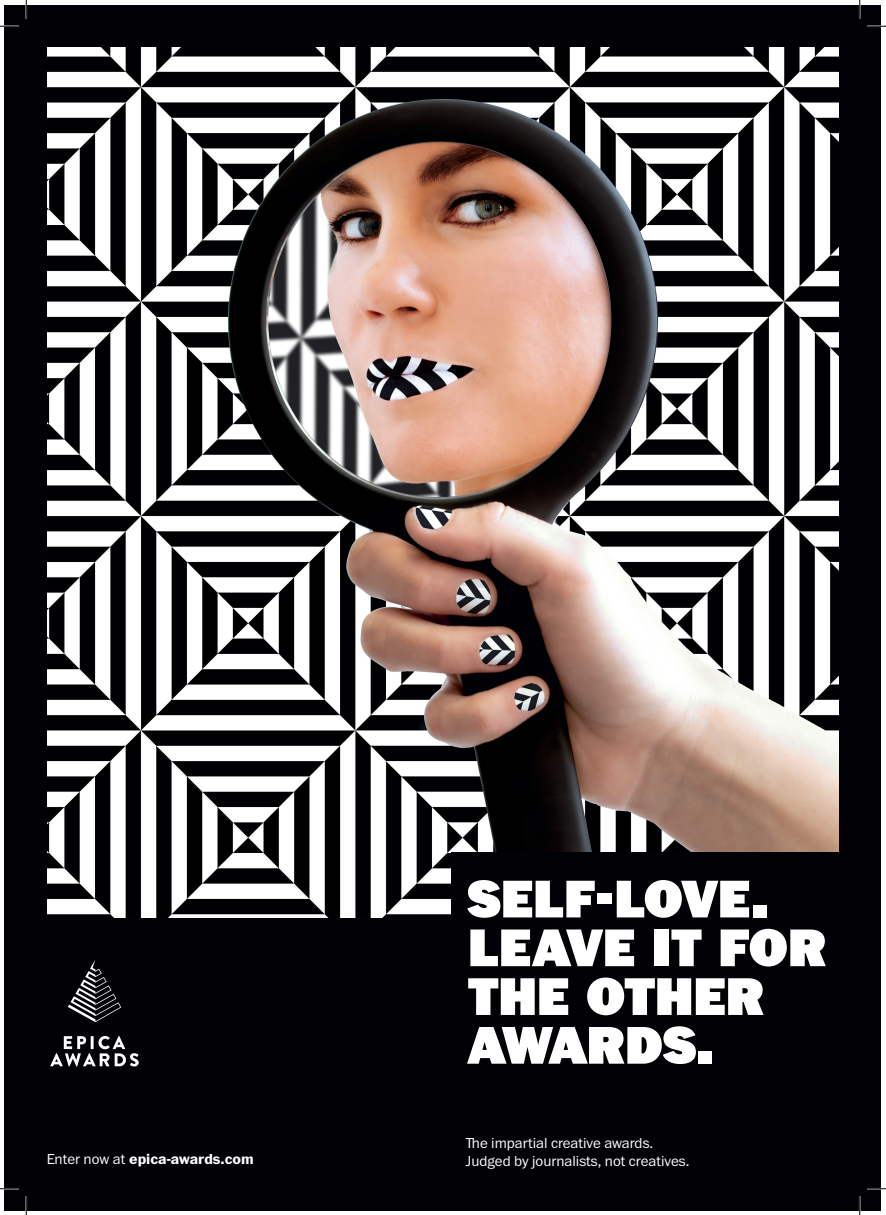
<style>
.page{position:relative;width:886px;height:1215px;background:#fff}
.page>*{position:absolute;margin:0;border:0;box-sizing:border-box;transform-origin:0 0}
.t1{font:900 55px/48.8px "Franklin ITC Pro";color:#fff}
.t2{font:300 15px "Franklin ITC Pro";color:#fff}
.t3{font:700 15px "Franklin ITC Pro";color:#fff}
.s1{font-weight:300}
</style>
<div class="page">
<div style="left:5px;top:5px;width:875px;height:1205px;background:#020206"></div>
<img style="left:48px;top:48px;width:790px;height:869px">
<img style="left:50px;top:960px;width:89px;height:107px">
<div style="left:451px;top:852px;width:428px;height:235px;background:#020206"></div>
<svg style="left:0;top:25px;width:19px;height:2px"></svg>
<svg style="left:867px;top:25px;width:18px;height:2px"></svg>
<svg style="left:0;top:1188px;width:19px;height:1px"></svg>
<svg style="left:867px;top:1188px;width:18px;height:1px"></svg>
<svg style="left:25px;top:0;width:2px;height:19px"></svg>
<svg style="left:25px;top:1196px;width:2px;height:19px"></svg>
<svg style="left:858px;top:0;width:2px;height:19px"></svg>
<svg style="left:858px;top:1196px;width:2px;height:19px"></svg>
<h1 class="t1" style="left:467px;top:875px;width:361px">SELF-LOVE.<br>LEAVE IT FOR<br>THE OTHER<br>AWARDS.</h1>
<p class="t2" style="left:466px;top:1135px;width:189px">The impartial creative awards.</p>
<p class="t3" style="left:47px;top:1150px;width:208px"><span class="s1">Enter now at</span> epica-awards.com</p>
<p class="t2" style="left:466px;top:1153px;width:225px">Judged by journalists, not creatives.</p>
</div>
